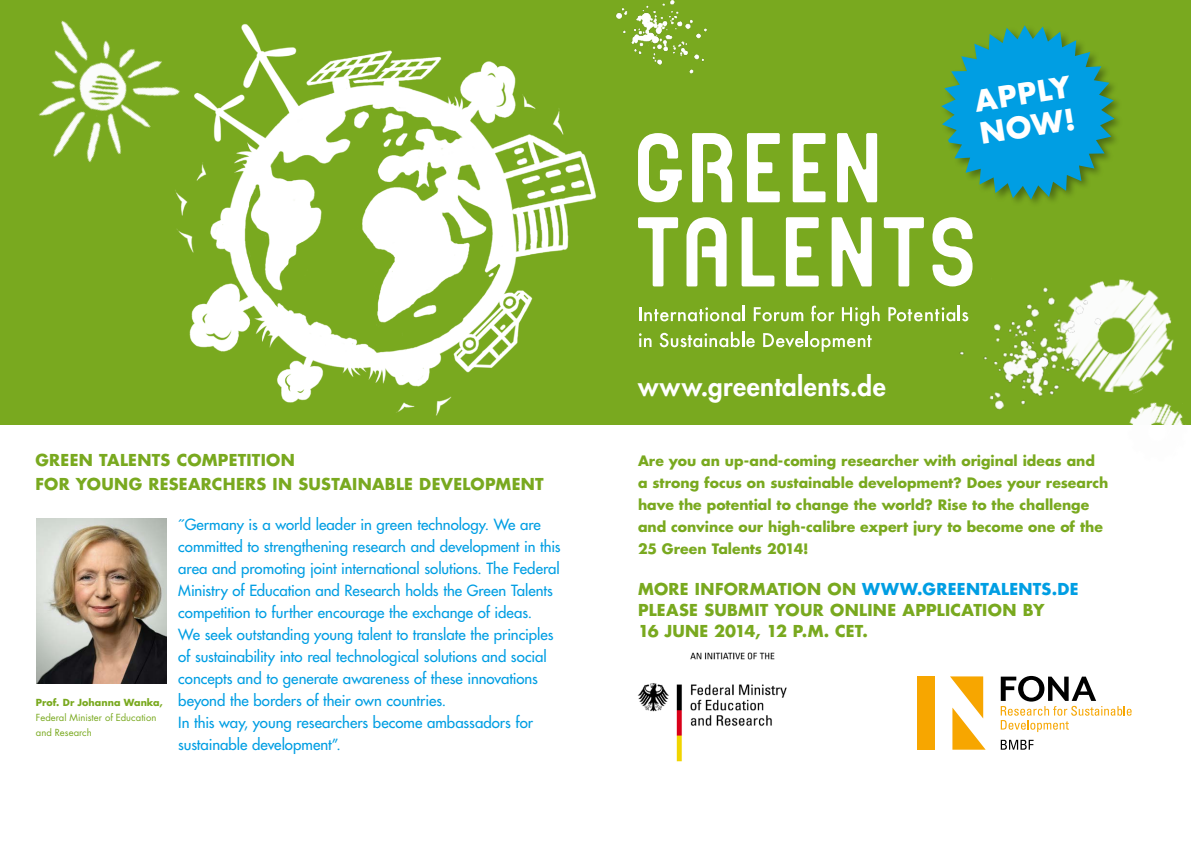
<style>
.page{position:relative;width:1191px;height:842px;background:#fff}
.page>*{position:absolute;margin:0;border:0;box-sizing:border-box;transform-origin:0 0}
.t1{font:700 28.6px/32.4px "Futura";color:#fff}
.t2{font:800 26px "Futura";letter-spacing:.02em;color:#fff}
.t3{font:700 16px/24px "Futura";letter-spacing:.02em;color:#79a91f}
.t4{font:700 16px "Futura";letter-spacing:.025em;color:#009ee3}
.t5{font:15px/22px "Futura";color:#009ee3}
.t6{font:700 14px/22px "Futura";color:#79a91f}
.t7{font:9.5px/15px "Futura";color:#79a91f}
.s1{font-weight:700}
.s2{color:#79a91f}
</style>
<div class="page">
<div style="left:0;top:0;width:1191px;height:425px;background:#79a91f"></div>
<img style="left:616px;top:0;width:91px;height:74px">
<img style="left:1124px;top:279px;width:50px;height:96px">
<img style="left:1124px;top:375px;width:62px;height:50px">
<img style="left:983px;top:279px;width:141px;height:131px">
<img style="left:38px;top:20px;width:122px;height:143px">
<img style="left:160px;top:24px;width:437px;height:391px">
<svg style="left:644px;top:232px;width:329px;height:123px"></svg>
<svg style="left:638px;top:133px;width:334px;height:153px"></svg>
<svg style="left:639px;top:306px;width:106px;height:15px"></svg>
<svg style="left:753px;top:307px;width:50px;height:14px"></svg>
<svg style="left:811px;top:306px;width:23px;height:15px"></svg>
<svg style="left:842px;top:306px;width:37px;height:20px"></svg>
<svg style="left:888px;top:306px;width:80px;height:15px"></svg>
<svg style="left:639px;top:333px;width:12px;height:14px"></svg>
<svg style="left:659px;top:332px;width:96px;height:15px"></svg>
<svg style="left:763px;top:333px;width:40px;height:15px"></svg>
<hr style="left:805px;top:332px;width:3px;height:15px;background:#fff">
<svg style="left:810px;top:335px;width:61px;height:17px"></svg>
<img style="left:37px;top:519px;width:129px;height:165px">
<div style="left:940px;top:24px;width:183px;height:185px;background:#79a91f"></div>
<svg style="left:941px;top:25px;width:173px;height:174px"></svg>
<img style="left:637px;top:652px;width:150px;height:109px">
<div style="left:917px;top:676px;width:18px;height:74px;background:#f7a600"></div>
<svg style="left:950px;top:676px;width:35px;height:74px"></svg>
<svg style="left:1000px;top:740px;width:33px;height:10px"></svg>
<svg style="left:1000px;top:676px;width:131px;height:56px"></svg>
<h1 class="t1" style="left:972px;top:85px;width:98px;rotate:-9deg">APPLY<br>NOW!</h1>
<h1 class="t3" style="left:35px;top:448px;width:510px">GREEN TALENTS COMPETITION<br>FOR YOUNG RESEARCHERS IN SUSTAINABLE DEVELOPMENT</h1>
<p class="t7" style="left:36px;top:694px;width:128px"><span class="s1">Prof. Dr Johanna Wanka,<br></span>Federal Minister of Education and Research</p>
<p class="t5" style="left:178px;top:513px;width:384px">˝Germany is a world leader in green technology. We are committed to strengthening research and development in this area and promoting joint international solutions. The Federal Ministry of Education and Research holds the Green Talents competition to further encourage the exchange of ideas.</p>
<p class="t5" style="left:178px;top:623px;width:377px">We seek outstanding young talent to translate the principles of sustainability into real technological solutions and social concepts and to generate awareness of these innovations beyond the borders of their own countries.</p>
<p class="t5" style="left:178px;top:711px;width:356px">In this way, young researchers become ambassadors for sustainable development”.</p>
<h2 class="t2" style="left:638px;top:369px;width:249px">www.greentalents.de</h2>
<p class="t6" style="left:638px;top:450px;width:472px">Are you an up-and-coming researcher with original ideas and<br>a strong focus on sustainable development? Does your research have the potential to change the world? Rise to the challenge and convince our high-calibre expert jury to become one of the 25 Green Talents 2014!</p>
<p class="t4" style="left:638px;top:578px;width:442px"><span class="s2">MORE INFORMATION ON</span> WWW.GREENTALENTS.DE</p>
<p class="t3" style="left:638px;top:599px;width:408px;line-height:21px">PLEASE SUBMIT YOUR ONLINE APPLICATION BY<br>16 JUNE 2014, 12 P.M. CET.</p>
</div>
